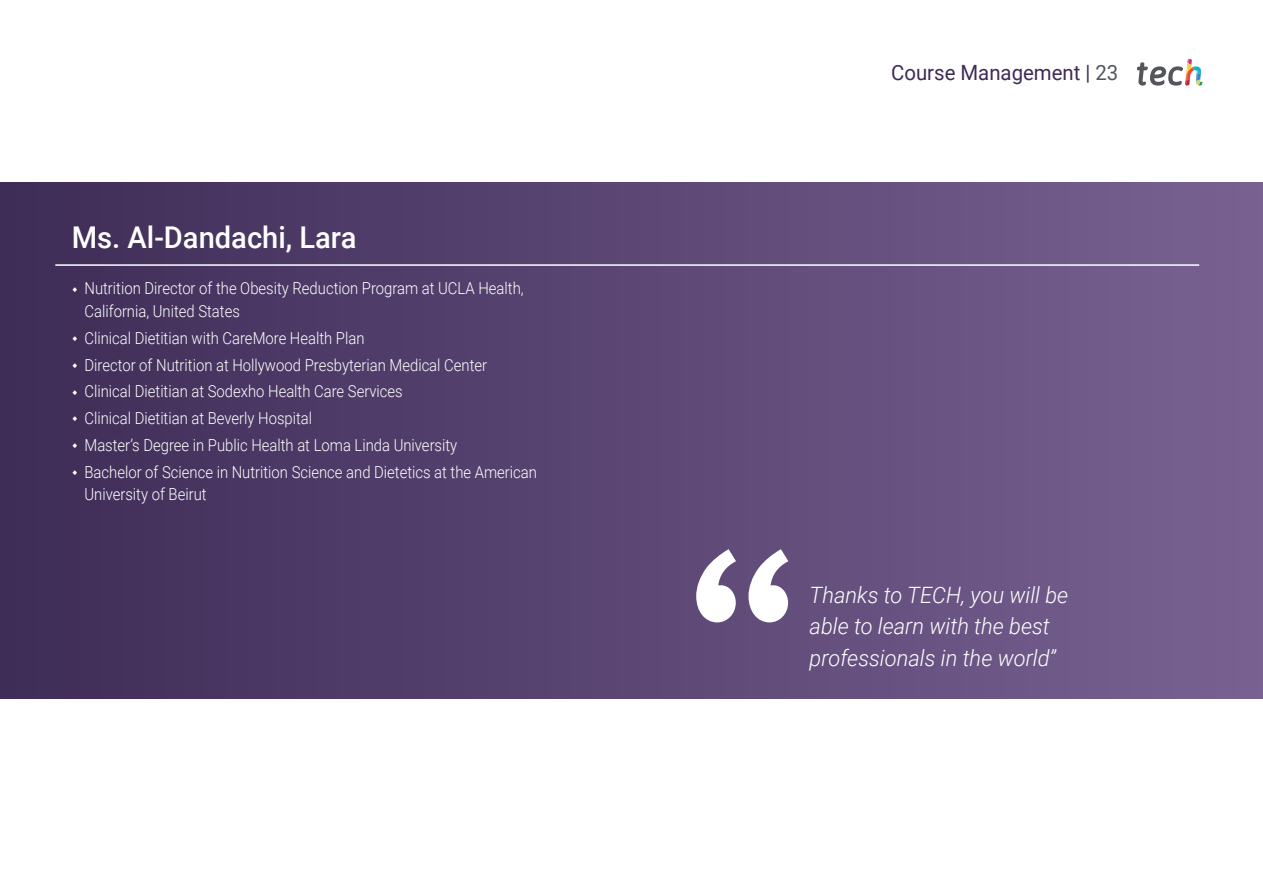
<style>
.page{position:relative;width:1263px;height:893px;background:#fff}
.page>*{position:absolute;margin:0;border:0;box-sizing:border-box;transform-origin:0 0}
.t1{font:500 30px "Roboto";color:#fff}
.t2{font:italic 300 22.5px/31.5px "Roboto";color:#fff}
.t3{font:21px "Roboto";color:#3e2b56}
.t4{font:300 16.5px/26.7px "Roboto";color:#fff;scale:.9 1}
.s1{color:#52555b}
</style>
<div class="page">
<div style="left:0;top:182px;width:1263px;height:516px;background:linear-gradient(to right,#3e2c57,#796192)"></div>
<hr style="left:55px;top:264px;width:1144px;height:2px;background:#fff">
<svg style="left:1137px;top:59px;width:65px;height:27px"></svg>
<svg style="left:696px;top:549px;width:92px;height:73px"></svg>
<svg style="left:73px;top:287px;width:4px;height:5px"></svg>
<svg style="left:73px;top:336px;width:4px;height:5px"></svg>
<svg style="left:73px;top:363px;width:4px;height:5px"></svg>
<svg style="left:73px;top:390px;width:4px;height:5px"></svg>
<svg style="left:73px;top:416px;width:4px;height:5px"></svg>
<svg style="left:73px;top:443px;width:4px;height:5px"></svg>
<svg style="left:73px;top:470px;width:4px;height:5px"></svg>
<h1 class="t1" style="left:72px;top:216px;width:286px">Ms. Al-Dandachi, Lara</h1>
<p class="t4" style="left:85px;top:277px;width:489px;line-height:22.5px">Nutrition Director of the Obesity Reduction Program at UCLA Health,<br>California, United States</p>
<p class="t4" style="left:85px;top:324px;width:504px">Clinical Dietitian with CareMore Health Plan<br>Director of Nutrition at Hollywood Presbyterian Medical Center Clinical Dietitian at Sodexho Health Care Services<br>Clinical Dietitian at Beverly Hospital<br>Master’s Degree in Public Health at Loma Linda University<br>Bachelor of Science in Nutrition Science and Dietetics at the American</p>
<p class="t4" style="left:85px;top:480px;width:137px">University of Beirut</p>
<p class="t3" style="left:891px;top:57px;width:229px">Course Management | <span class="s1">23</span></p>
<h2 class="t2" style="left:810px;top:578px;width:260px">Thanks to TECH, you will be able to learn with the best professionals in the world”</h2>
</div>
